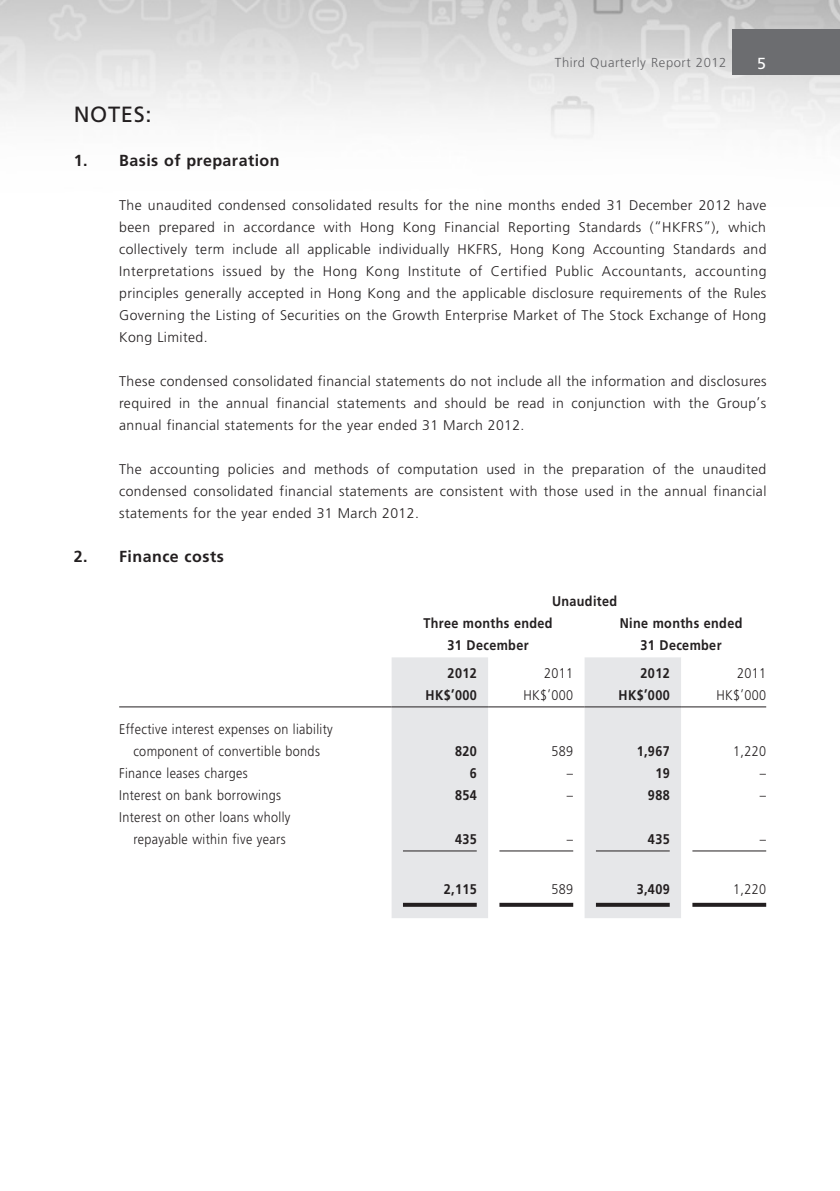
<style>
.page{position:relative;width:840px;height:1191px;background:#fff}
.page>*{position:absolute;margin:0;border:0;box-sizing:border-box;transform-origin:0 0}
.Heading_1{font:22px "Frutiger LT Std";letter-spacing:.03em;color:#231f20}
.Notes_HD1{font:700 16px "Frutiger LT Std";letter-spacing:.03em;color:#231f20}
.t1{font:16px "Frutiger LT Std";color:#fff}
.Notes{font:300 14px/22px "Frutiger LT Std";letter-spacing:.03em;color:#231f20;text-align:justify}
.Notes-2{font:300 14px/22px "Frutiger LT Std";letter-spacing:.03em;color:#231f20;text-align:center;scale:.9 1}
.Notes-3{font:700 14px "Frutiger LT Std";letter-spacing:.03em;color:#231f20;scale:.9 1}
.t2{font:300 13px "Frutiger LT Std";letter-spacing:.045em;color:#636366}
</style>
<div class="page">
<img style="left:0;top:0;width:839px;height:138px">
<div style="left:731px;top:29px;width:108px;height:45px;background:#6c6d70"></div>
<svg style="left:391px;top:657px;width:289px;height:261px;fill:#e6e7e9"></svg>
<hr style="left:119px;top:706px;width:272px;height:1px;background:#231f20">
<hr style="left:391px;top:706px;width:97px;height:1px;background:#231f20">
<hr style="left:488px;top:706px;width:96px;height:1px;background:#231f20">
<hr style="left:584px;top:706px;width:96px;height:1px;background:#231f20">
<hr style="left:680px;top:706px;width:85px;height:1px;background:#231f20">
<hr style="left:403px;top:850px;width:73px;height:1px;background:#231f20">
<hr style="left:499px;top:850px;width:74px;height:1px;background:#231f20">
<hr style="left:595px;top:850px;width:74px;height:1px;background:#231f20">
<hr style="left:692px;top:850px;width:73px;height:1px;background:#231f20">
<svg style="left:403px;top:902px;width:73px;height:4px"></svg>
<svg style="left:499px;top:902px;width:74px;height:4px"></svg>
<svg style="left:595px;top:902px;width:74px;height:4px"></svg>
<svg style="left:692px;top:902px;width:73px;height:4px"></svg>
<p class="t2" style="left:554px;top:56px;width:173px">Third Quarterly Report 2012</p>
<p class="t1" style="left:756px;top:54px;width:10px">5</p>
<p class="Heading_1" style="left:74px;top:101px;width:79px">NOTES:</p>
<p class="Notes_HD1" style="left:74px;top:151px;width:207px">1. Basis of preparation</p>
<p class="Notes" style="left:119px;top:194px;width:648px">The unaudited condensed consolidated results for the nine months ended 31 December 2012 have been prepared in accordance with Hong Kong Financial Reporting Standards (“HKFRS”), which collectively term include all applicable individually HKFRS, Hong Kong Accounting Standards and Interpretations issued by the Hong Kong Institute of Certified Public Accountants, accounting principles generally accepted in Hong Kong and the applicable disclosure requirements of the Rules Governing the Listing of Securities on the Growth Enterprise Market of The Stock Exchange of Hong Kong Limited.</p>
<p class="Notes" style="left:119px;top:370px;width:648px">These condensed consolidated financial statements do not include all the information and disclosures required in the annual financial statements and should be read in conjunction with the Group’s annual financial statements for the year ended 31 March 2012.</p>
<p class="Notes" style="left:119px;top:458px;width:648px">The accounting policies and methods of computation used in the preparation of the unaudited condensed consolidated financial statements are consistent with those used in the annual financial statements for the year ended 31 March 2012.</p>
<p class="Notes_HD1" style="left:74px;top:547px;width:151px">2. Finance costs</p>
<p class="Notes-3" style="left:551px;top:593px;width:74px">Unaudited</p>
<p class="Notes-3" style="left:423px;top:615px;width:145px">Three months ended</p>
<p class="Notes-3" style="left:619px;top:615px;width:138px">Nine months ended</p>
<p class="Notes-3" style="left:447px;top:637px;width:91px">31 December</p>
<p class="Notes-3" style="left:640px;top:637px;width:91px">31 December</p>
<p class="Notes-3" style="left:447px;top:664px;width:34px">2012</p>
<p class="Notes-2" style="left:544px;top:662px;width:34px">2011</p>
<p class="Notes-3" style="left:640px;top:664px;width:34px">2012</p>
<p class="Notes-2" style="left:736px;top:662px;width:34px">2011</p>
<p class="Notes-3" style="left:425px;top:686px;width:58px">HK$’000</p>
<p class="Notes-2" style="left:523px;top:684px;width:57px">HK$’000</p>
<p class="Notes-3" style="left:618px;top:686px;width:58px">HK$’000</p>
<p class="Notes-2" style="left:716px;top:684px;width:57px">HK$’000</p>
<p class="Notes-2" style="left:119px;top:718px;width:239px">Effective interest expenses on liability component of convertible bonds</p>
<p class="Notes-3" style="left:455px;top:742px;width:26px">820</p>
<p class="Notes-2" style="left:551px;top:740px;width:26px">589</p>
<p class="Notes-3" style="left:636px;top:742px;width:38px">1,967</p>
<p class="Notes-2" style="left:732px;top:740px;width:38px">1,220</p>
<p class="Notes-2" style="left:119px;top:762px;width:144px">Finance leases charges</p>
<p class="Notes-3" style="left:469px;top:764px;width:9px">6</p>
<p class="Notes-2" style="left:566px;top:762px;width:9px">–</p>
<p class="Notes-3" style="left:655px;top:764px;width:17px">19</p>
<p class="Notes-2" style="left:759px;top:762px;width:8px">–</p>
<p class="Notes-2" style="left:119px;top:784px;width:181px">Interest on bank borrowings</p>
<p class="Notes-3" style="left:455px;top:786px;width:26px">854</p>
<p class="Notes-2" style="left:566px;top:784px;width:9px">–</p>
<p class="Notes-3" style="left:647px;top:786px;width:26px">988</p>
<p class="Notes-2" style="left:759px;top:784px;width:8px">–</p>
<p class="Notes-2" style="left:133px;top:806px;width:176px;text-align:left;text-indent:-14px">Interest on other loans wholly repayable within five years</p>
<p class="Notes-3" style="left:455px;top:830px;width:26px">435</p>
<p class="Notes-2" style="left:566px;top:828px;width:9px">–</p>
<p class="Notes-3" style="left:647px;top:830px;width:26px">435</p>
<p class="Notes-2" style="left:759px;top:828px;width:8px">–</p>
<p class="Notes-3" style="left:443px;top:880px;width:38px">2,115</p>
<p class="Notes-2" style="left:551px;top:878px;width:26px">589</p>
<p class="Notes-3" style="left:636px;top:880px;width:38px">3,409</p>
<p class="Notes-2" style="left:732px;top:878px;width:38px">1,220</p>
</div>
